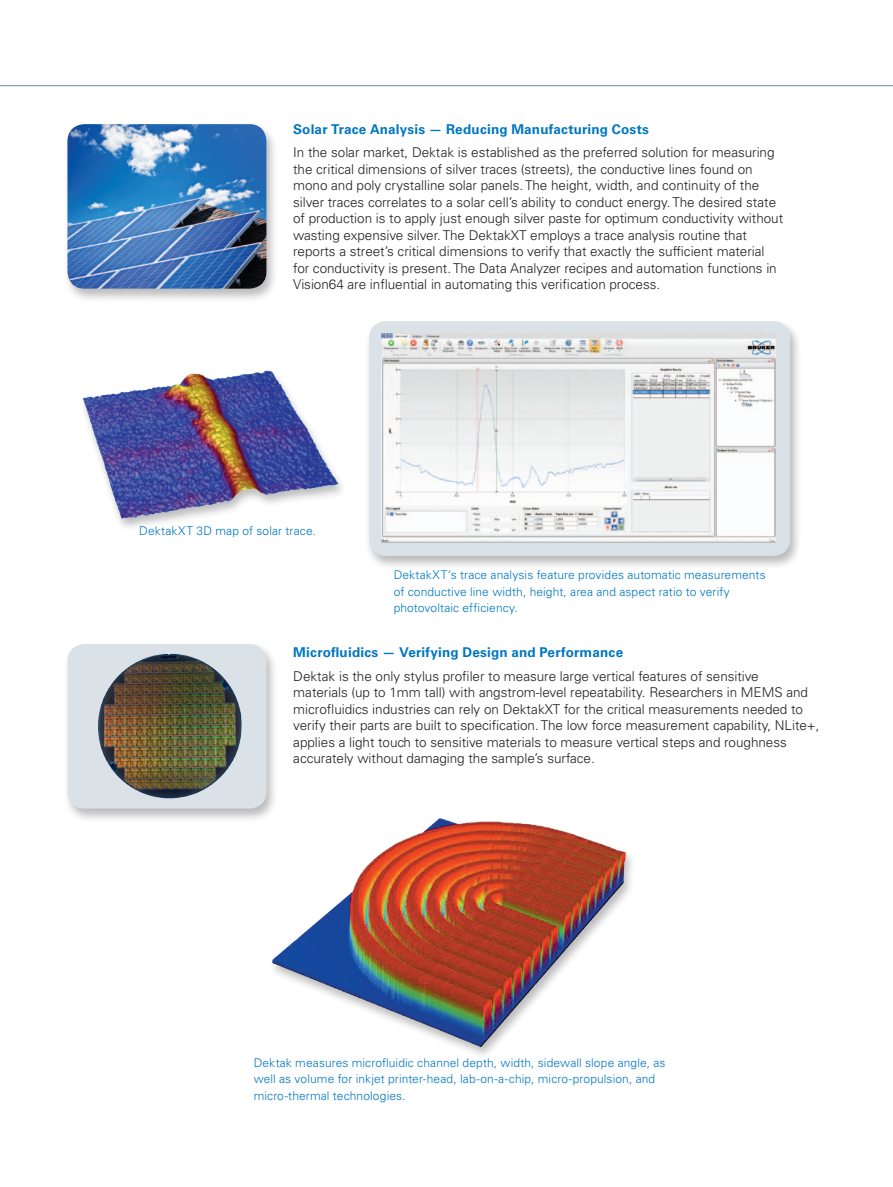
<style>
.page{position:relative;width:893px;height:1187px;background:#fff}
.page>*{position:absolute;margin:0;border:0;box-sizing:border-box;transform-origin:0 0}
.t1{font:300 13.5px/16.5px "Univers LT Std";letter-spacing:-.005em;color:#231f20}
.t2{font:700 13.5px "Univers LT Std";letter-spacing:.015em;color:#0077c0}
.t3{font:300 12px/16.5px "Univers LT Std";letter-spacing:.01em;color:#0077c0}
</style>
<div class="page">
<div style="left:364px;top:319px;width:438px;height:251px;background:#231f20;opacity:.3"></div>
<div style="left:369px;top:321px;width:421px;height:235px;background:#dae2e7;border-radius:17px"></div>
<img style="left:382px;top:334px;width:393px;height:209px">
<img style="left:82px;top:370px;width:260px;height:158px">
<div style="left:63px;top:122px;width:215px;height:181px;background:#231f20;opacity:.3"></div>
<img style="left:68px;top:124px;width:198px;height:165px">
<div style="left:63px;top:642px;width:215px;height:181px;background:#231f20;opacity:.3"></div>
<div style="left:67px;top:644px;width:199px;height:164px;background:#dae2e7;border-radius:17px"></div>
<img style="left:98px;top:653px;width:144px;height:146px">
<hr style="left:0;top:85px;width:893px;height:1px;background:#738a95">
<img style="left:258px;top:801px;width:374px;height:254px">
<p class="t2" style="left:293px;top:121px;width:357px">Solar Trace Analysis — Reducing Manufacturing Costs</p>
<p class="t1" style="left:293px;top:144px;width:492px">In the solar market, Dektak is established as the preferred solution for measuring the critical dimensions of silver traces (streets), the conductive lines found on mono and poly crystalline solar panels. The height, width, and continuity of the silver traces correlates to a solar cell’s ability to conduct energy. The desired state of production is to apply just enough silver paste for optimum conductivity without wasting expensive silver. The DektakXT employs a trace analysis routine that reports a street’s critical dimensions to verify that exactly the sufficient material for conductivity is present. The Data Analyzer recipes and automation functions in Vision64 are influential in automating this verification process.</p>
<p class="t3" style="left:139px;top:522px;width:178px">DektakXT 3D map of solar trace.</p>
<p class="t3" style="left:394px;top:566px;width:374px">DektakXT‘s trace analysis feature provides automatic measurements of conductive line width, height, area and aspect ratio to verify photovoltaic efficiency.</p>
<p class="t2" style="left:293px;top:644px;width:331px">Microfluidics — Verifying Design and Performance</p>
<p class="t1" style="left:293px;top:667px;width:528px">Dektak is the only stylus profiler to measure large vertical features of sensitive<br>materials (up to 1mm tall) with angstrom-level repeatability. Researchers in MEMS and microfluidics industries can rely on DektakXT for the critical measurements needed to verify their parts are built to specification. The low force measurement capability, NLite+, applies a light touch to sensitive materials to measure vertical steps and roughness accurately without damaging the sample’s surface.</p>
<p class="t3" style="left:254px;top:1054px;width:413px">Dektak measures microfluidic channel depth, width, sidewall slope angle, as well as volume for inkjet printer-head, lab-on-a-chip, micro-propulsion, and micro-thermal technologies.</p>
</div>
